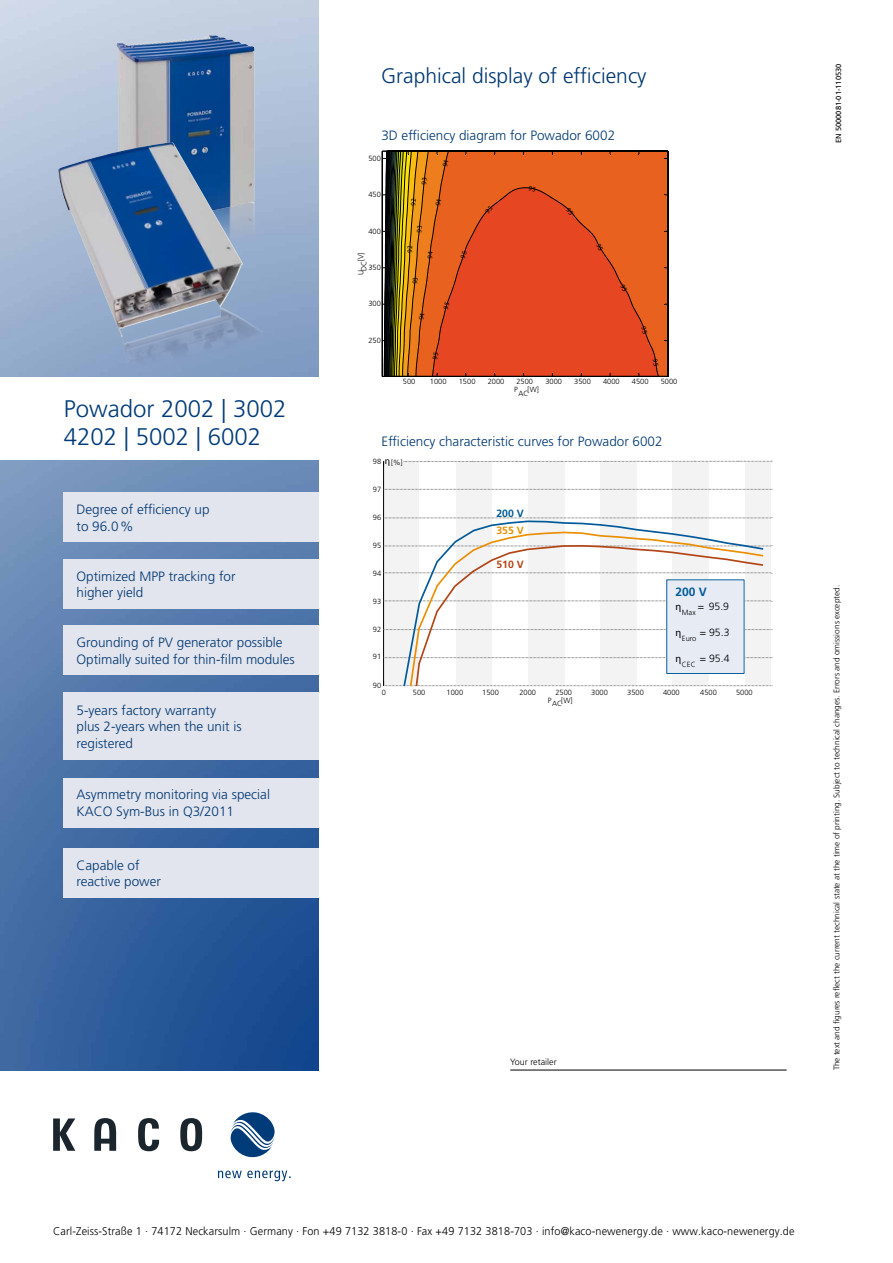
<style>
.page{position:relative;width:893px;height:1263px;background:#fff}
.page>*{position:absolute;margin:0;border:0;box-sizing:border-box;transform-origin:0 0}
.t1{font:300 24px/28.8px "Frutiger LT Pro";color:#003b79}
.t2{font:300 21px "Frutiger LT Pro";color:#003871}
.t3{font:300 13.5px/16.5px "Frutiger LT Pro";color:#003871}
.t4{font:700 12px "Frutiger LT Pro";color:#005a9a}
.t5{font:300 11.25px "Frutiger LT Pro";letter-spacing:.01em;color:#000}
.t6{font:300 10.5px "Frutiger LT Pro";color:#000}
.t7{font:700 10.5px "Frutiger LT Pro";color:#005a9a}
.t8{font:700 10.5px "Frutiger LT Pro";color:#ea8f00}
.t9{font:700 10.5px "Frutiger LT Pro";color:#b34414}
.t10{font:10.5px "Myriad Pro";color:#000}
.t11{font:300 9px "Frutiger LT Pro";color:#000}
.t12{font:300 8.25px "Frutiger LT Pro";color:#000}
.t13{font:300 7.5px "Frutiger LT Pro";color:#000}
.t14{font:7.5px "Frutiger LT Pro";color:#000}
</style>
<div class="page">
<img style="left:0;top:0;width:319px;height:1070px">
<svg style="left:53px;top:1118px;width:149px;height:33px"></svg>
<svg style="left:230px;top:1112px;width:45px;height:46px"></svg>
<svg style="left:218px;top:1170px;width:73px;height:11px"></svg>
<div style="left:0;top:377px;width:319px;height:83px;background:#fff"></div>
<hr style="left:510px;top:1070px;width:277px;height:1px;background:#000">
<div style="left:64px;top:493px;width:255px;height:49px;background:#e2e4ee"></div>
<div style="left:64px;top:626px;width:255px;height:49px;background:#e2e4ee"></div>
<div style="left:64px;top:559px;width:255px;height:50px;background:#e2e4ee"></div>
<div style="left:64px;top:692px;width:255px;height:68px;background:#e2e4ee"></div>
<div style="left:64px;top:778px;width:255px;height:49px;background:#e2e4ee"></div>
<div style="left:64px;top:848px;width:255px;height:49px;background:#e2e4ee"></div>
<svg style="left:416px;top:152px;width:252px;height:224px"></svg>
<svg style="left:665px;top:152px;width:3px;height:7px"></svg>
<hr style="left:382px;top:151px;width:286px;height:1px;background:#000">
<hr style="left:382px;top:376px;width:286px;height:1px;background:#000">
<hr style="left:668px;top:151px;width:1px;height:225px;background:#000">
<hr style="left:382px;top:151px;width:1px;height:225px;background:#000">
<div style="left:384px;top:461px;width:35px;height:225px;background:#f3f3f4"></div>
<div style="left:456px;top:461px;width:36px;height:224px;background:#f3f3f4"></div>
<div style="left:528px;top:461px;width:36px;height:225px;background:#f3f3f4"></div>
<div style="left:600px;top:462px;width:36px;height:224px;background:#f3f3f4"></div>
<div style="left:672px;top:461px;width:37px;height:224px;background:#f3f3f4"></div>
<div style="left:745px;top:461px;width:26px;height:224px;background:#f3f3f4"></div>
<hr style="left:383px;top:461px;width:1px;height:225px;background:#000">
<svg style="left:384px;top:657px;width:389px;height:1px"></svg>
<svg style="left:383px;top:629px;width:390px;height:1px"></svg>
<svg style="left:384px;top:600px;width:389px;height:2px"></svg>
<svg style="left:384px;top:572px;width:389px;height:2px"></svg>
<svg style="left:384px;top:545px;width:389px;height:2px"></svg>
<svg style="left:384px;top:517px;width:389px;height:2px"></svg>
<svg style="left:384px;top:489px;width:389px;height:1px"></svg>
<svg style="left:404px;top:461px;width:369px;height:1px"></svg>
<svg style="left:383px;top:681px;width:390px;height:5px"></svg>
<svg style="left:402px;top:519px;width:252px;height:168px"></svg>
<svg style="left:409px;top:531px;width:330px;height:156px"></svg>
<svg style="left:415px;top:544px;width:350px;height:143px"></svg>
<img style="left:117px;top:216px;width:137px;height:153px">
<img style="left:116px;top:35px;width:138px;height:181px">
<img style="left:58px;top:142px;width:185px;height:195px">
<img style="left:121px;top:307px;width:149px;height:186px">
<svg style="left:437px;top:152px;width:11px;height:15px"></svg>
<svg style="left:407px;top:178px;width:252px;height:198px"></svg>
<h1 class="t1" style="left:64px;top:394px;width:224px">Powador 2002 | 3002<br>4202 | 5002 | 6002</h1>
<p class="t3" style="left:77px;top:501px;width:135px">Degree of efficiency up to 96.0%</p>
<p class="t3" style="left:77px;top:568px;width:160px">Optimized MPP tracking for higher yield</p>
<p class="t3" style="left:77px;top:634px;width:220px">Grounding of PV generator possible<br>Optimally suited for thin-film modules</p>
<p class="t3" style="left:77px;top:702px;width:167px">5-years factory warranty plus 2-years when the unit is registered</p>
<p class="t3" style="left:77px;top:786px;width:195px">Asymmetry monitoring via special<br>KACO Sym-Bus in Q3/2011</p>
<p class="t3" style="left:77px;top:857px;width:86px">Capable of reactive power</p>
<h2 class="t2" style="left:381px;top:64px;width:267px">Graphical display of efficiency</h2>
<p class="t3" style="left:381px;top:127px;width:235px">3D efficiency diagram for Powador 6002</p>
<p class="t13" style="left:368px;top:154px;width:14px">500</p>
<p class="t13" style="left:368px;top:190px;width:14px">450</p>
<p class="t13" style="left:368px;top:227px;width:14px">400</p>
<p class="t13" style="left:356px;top:275px;width:24px;rotate:-90deg">UDC[V]</p>
<p class="t13" style="left:368px;top:263px;width:14px">350</p>
<p class="t13" style="left:368px;top:299px;width:14px">300</p>
<p class="t13" style="left:368px;top:336px;width:14px">250</p>
<p class="t13" style="left:403px;top:377px;width:14px">500</p>
<p class="t13" style="left:430px;top:377px;width:18px">1000</p>
<p class="t13" style="left:459px;top:377px;width:18px">1500</p>
<p class="t13" style="left:488px;top:377px;width:18px">2000</p>
<p class="t13" style="left:516px;top:377px;width:18px">2500</p>
<p class="t13" style="left:545px;top:377px;width:18px">3000</p>
<p class="t13" style="left:574px;top:377px;width:18px">3500</p>
<p class="t13" style="left:603px;top:377px;width:18px">4000</p>
<p class="t13" style="left:632px;top:377px;width:18px">4500</p>
<p class="t13" style="left:661px;top:377px;width:18px">5000</p>
<p class="t13" style="left:514px;top:385px;width:26px">PAC[W]</p>
<p class="t3" style="left:382px;top:433px;width:283px">Efficiency characteristic curves for Powador 6002</p>
<p class="t13" style="left:373px;top:457px;width:10px">98</p>
<p class="t13" style="left:373px;top:485px;width:10px">97</p>
<p class="t13" style="left:373px;top:513px;width:10px">96</p>
<p class="t13" style="left:373px;top:541px;width:10px">95</p>
<p class="t13" style="left:373px;top:569px;width:10px">94</p>
<p class="t13" style="left:373px;top:597px;width:10px">93</p>
<p class="t13" style="left:373px;top:625px;width:10px">92</p>
<p class="t13" style="left:373px;top:652px;width:10px">91</p>
<p class="t13" style="left:391px;top:458px;width:13px">[%]</p>
<p class="t7" style="left:496px;top:507px;width:29px">200 V</p>
<p class="t8" style="left:496px;top:524px;width:29px">355 V</p>
<p class="t9" style="left:496px;top:558px;width:29px">510 V</p>
<p class="t4" style="left:675px;top:584px;width:33px">200 V</p>
<p class="t10" style="left:675px;top:600px;width:7px">η</p>
<p class="t13" style="left:682px;top:608px;width:15px">Max</p>
<p class="t6" style="left:698px;top:600px;width:33px">= 95.9</p>
<p class="t6" style="left:700px;top:626px;width:31px">= 95.3</p>
<p class="t10" style="left:675px;top:626px;width:7px">η</p>
<p class="t13" style="left:682px;top:634px;width:16px">Euro</p>
<p class="t6" style="left:700px;top:652px;width:31px">= 95.4</p>
<p class="t10" style="left:675px;top:652px;width:7px">η</p>
<p class="t13" style="left:682px;top:660px;width:15px">CEC</p>
<p class="t13" style="left:373px;top:681px;width:10px">90</p>
<p class="t13" style="left:382px;top:688px;width:6px">0</p>
<p class="t13" style="left:413px;top:688px;width:14px">500</p>
<p class="t13" style="left:446px;top:688px;width:18px">1000</p>
<p class="t13" style="left:482px;top:688px;width:18px">1500</p>
<p class="t13" style="left:519px;top:688px;width:18px">2000</p>
<p class="t13" style="left:555px;top:688px;width:18px">2500</p>
<p class="t13" style="left:591px;top:688px;width:18px">3000</p>
<p class="t13" style="left:627px;top:688px;width:18px">3500</p>
<p class="t13" style="left:663px;top:688px;width:18px">4000</p>
<p class="t13" style="left:700px;top:688px;width:18px">4500</p>
<p class="t13" style="left:736px;top:688px;width:18px">5000</p>
<p class="t13" style="left:548px;top:696px;width:26px">PAC[W]</p>
<p class="t11" style="left:510px;top:1056px;width:48px">Your retailer</p>
<p class="t14" style="left:834px;top:143px;width:81px;rotate:-90deg">EN 5000081-01-110530</p>
<p class="t12" style="left:832px;top:1070px;width:487px;rotate:-90deg">The text and figures reflect the current technical state at the time of printing. Subject to technical changes. Errors and omissions excepted.</p>
<p class="t5" style="left:53px;top:1225px;width:743px">Carl-Zeiss-Straße 1 · 74172 Neckarsulm · Germany · Fon +49 7132 3818-0 · Fax +49 7132 3818-703 · info@kaco-newenergy.de · www.kaco-newenergy.de</p>
</div>
